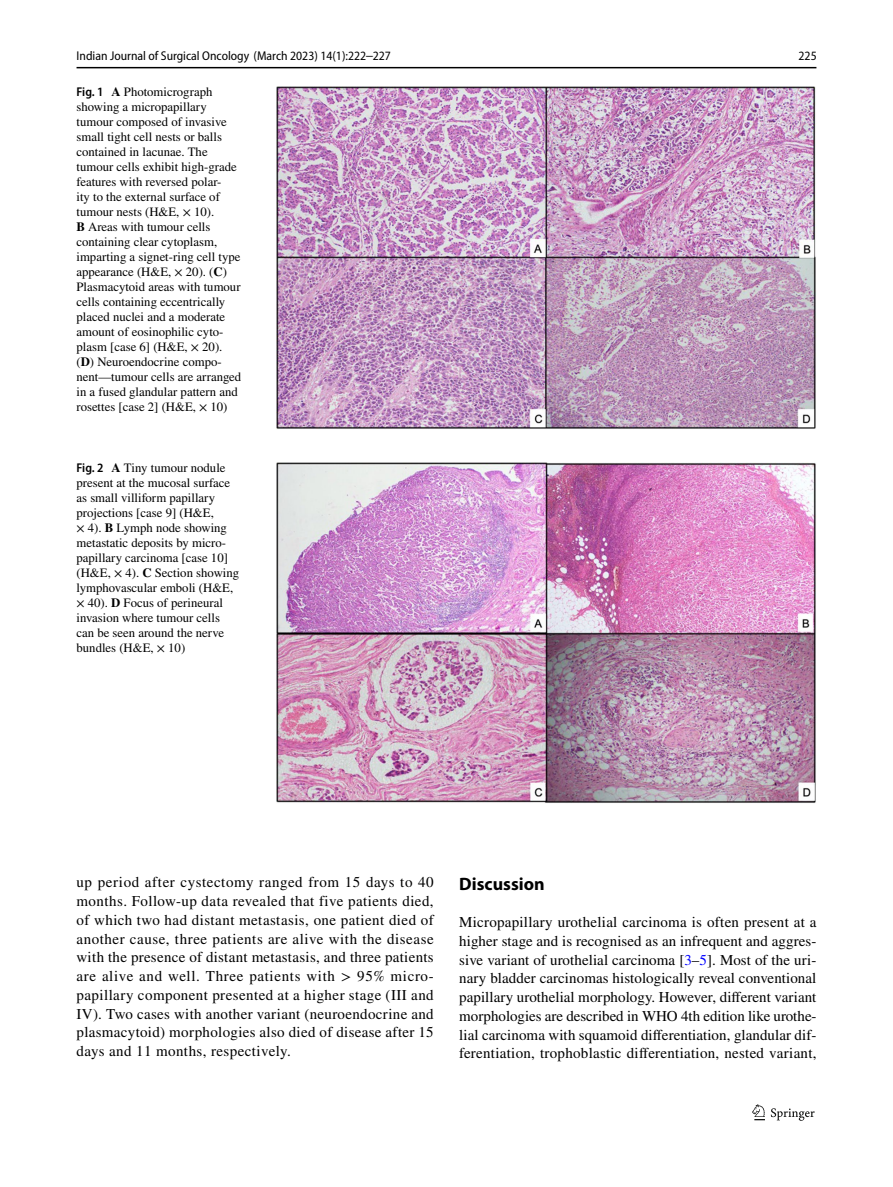
<style>
.page{position:relative;width:893px;height:1187px;background:#fff}
.page>*{position:absolute;margin:0;border:0;box-sizing:border-box;transform-origin:0 0}
.t1{font:700 18px "Myriad Pro";color:#000}
.t2{font:15px/18.8px "STIX Regular 2";letter-spacing:.02em;color:#000;text-align:justify}
.t3{font:12.75px/15px "STIX Regular 2";color:#000}
.t4{font:semi-condensed 12.75px "Myriad Pro";color:#000}
.t5{font:semi-condensed 12.75px "Wpglkc Myriad Pro";color:#000}
.s1{font-family:"Myriad Pro Semi Cn 2";font-stretch:normal}
.s2{font-family:"STIX";font-stretch:normal;font-size:16.35px}
.s3{font-family:"Myriad Pro";font-weight:600;font-stretch:semi-condensed}
.s4{font-family:"STIX";font-weight:700}
.s5{color:#00f}
</style>
<div class="page">
<hr style="left:77px;top:67px;width:739px;height:1px;background:#000">
<img style="left:276px;top:87px;width:540px;height:342px">
<img style="left:276px;top:462px;width:540px;height:341px">
<svg style="left:752px;top:1104px;width:13px;height:16px"></svg>
<svg style="left:771px;top:1108px;width:44px;height:12px"></svg>
<p class="t4" style="left:77px;top:49px;width:316px">Indian Journal of Surgical Oncology <span class="s1">(March 2023) 14(1):222</span><span class="s2">–</span><span class="s1">227</span></p>
<p class="t3" style="left:77px;top:85px;width:166px"><span class="s3">Fig. 1</span> <span class="s4">A</span> Photomicrograph showing a micropapillary tumour composed of invasive small tight cell nests or balls contained in lacunae. The tumour cells exhibit high-grade features with reversed polar-<br>ity to the external surface of tumour nests (H&amp;E, × 10).<br><span class="s4">B</span> Areas with tumour cells containing clear cytoplasm, imparting a signet-ring cell type appearance (H&amp;E, × 20). (<span class="s4">C</span>)<br>Plasmacytoid areas with tumour cells containing eccentrically placed nuclei and a moderate amount of eosinophilic cyto&shy;plasm [case 6] (H&amp;E, × 20). (<span class="s4">D</span>) Neuroendocrine compo&shy;nent—tumour cells are arranged in a fused glandular pattern and rosettes [case 2] (H&amp;E, × 10)</p>
<p class="t3" style="left:77px;top:461px;width:164px"><span class="s3">Fig. 2</span> <span class="s4">A</span> Tiny tumour nodule present at the mucosal surface as small villiform papillary projections [case 9] (H&amp;E,<br>× 4). <span class="s4">B</span> Lymph node showing metastatic deposits by micro&shy;papillary carcinoma [case 10] (H&amp;E, × 4). <span class="s4">C</span> Section showing lymphovascular emboli (H&amp;E, × 40). <span class="s4">D</span> Focus of perineural invasion where tumour cells can be seen around the nerve bundles (H&amp;E, × 10)</p>
<p class="t5" style="left:798px;top:51px;width:20px">225</p>
<p class="t2" style="left:77px;top:873px;width:359px">up period after cystectomy ranged from 15 days to 40 months. Follow-up data revealed that five patients died, of which two had distant metastasis, one patient died of another cause, three patients are alive with the disease with the presence of distant metastasis, and three patients are alive and well. Three patients with &gt; 95% micro&shy;papillary component presented at a higher stage (III and IV). Two cases with another variant (neuroendocrine and plasmacytoid) morphologies also died of disease after 15 days and 11 months, respectively.</p>
<p class="t1" style="left:459px;top:871px;width:87px">Discussion</p>
<p class="t2" style="left:459px;top:913px;width:359px">Micropapillary urothelial carcinoma is often present at a higher stage and is recognised as an infrequent and aggres&shy;sive variant of urothelial carcinoma [<span class="s5">3</span>–<span class="s5">5</span>]. Most of the uri&shy;nary bladder carcinomas histologically reveal conventional papillary urothelial morphology. However, different variant morphologies are described in WHO 4th edition like urothe&shy;lial carcinoma with squamoid differentiation, glandular dif&shy;ferentiation, trophoblastic differentiation, nested variant,</p>
</div>
